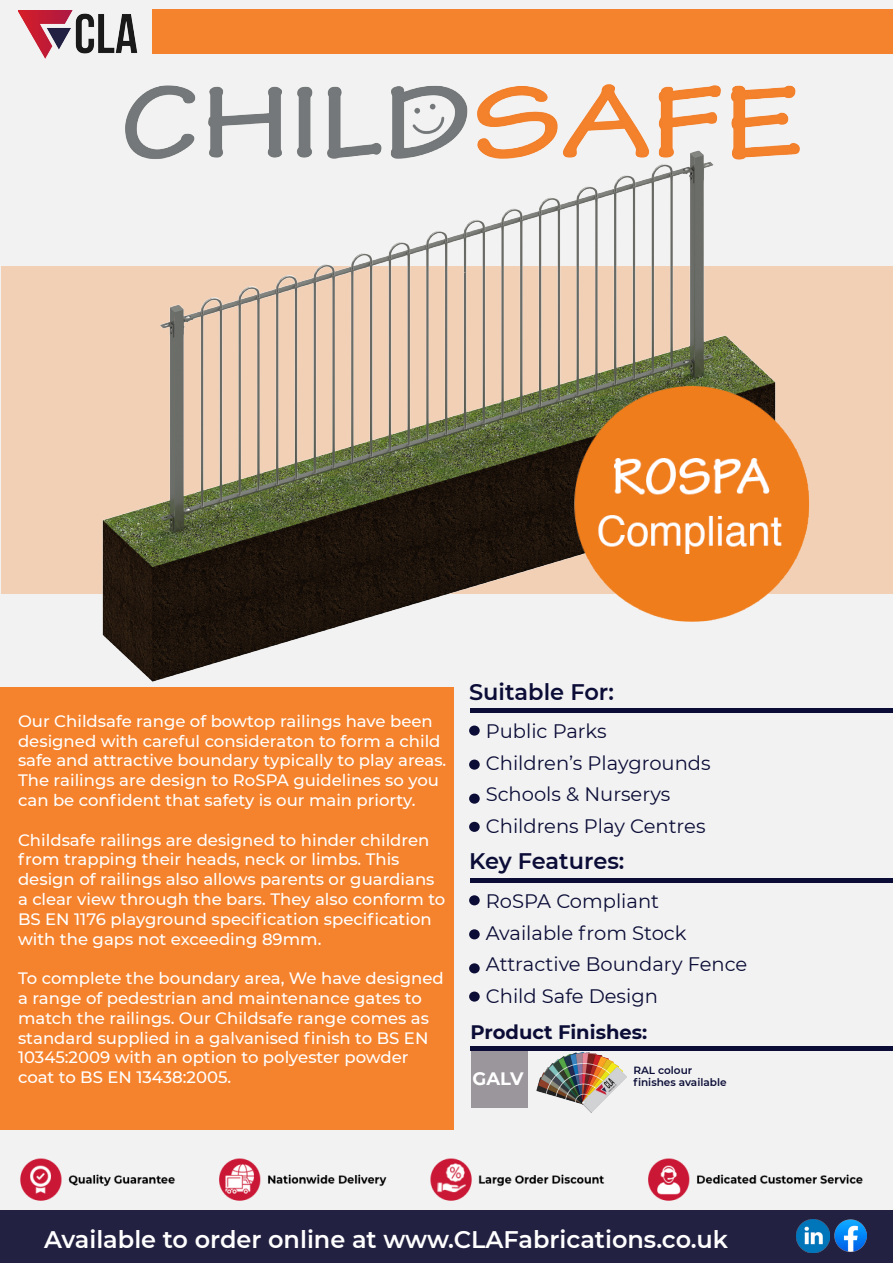
<style>
.page{position:relative;width:893px;height:1263px;background:#fff}
.page>*{position:absolute;margin:0;border:0;box-sizing:border-box;transform-origin:0 0}
.t1{font:600 24px "Montserrat";color:#fff}
.t2{font:600 22.5px "Montserrat";color:#0b0d37}
.t3{font:19.5px/31.5px "Montserrat";color:#0b0d37}
.t4{font:700 19.5px "Montserrat";color:#0b0d37}
.t5{font:700 18px "Montserrat";color:#fff}
.t6{font:500 16.5px/19.8px "Montserrat";color:#fff}
.t7{font:600 10.5px/12.6px "Montserrat";color:#0b0d37}
</style>
<div class="page">
<div style="left:0;top:0;width:893px;height:1157px;background:#f2f2f2"></div>
<div style="left:1px;top:267px;width:891px;height:327px;background:#f2d0b6"></div>
<div style="left:0;top:687px;width:454px;height:443px;background:#f5822c"></div>
<div style="left:0;top:1209px;width:893px;height:53px;background:#222141"></div>
<div style="left:469px;top:725px;width:11px;height:11px;background:#0b0d37;border-radius:50%"></div>
<div style="left:469px;top:759px;width:11px;height:11px;background:#0b0d37;border-radius:50%"></div>
<div style="left:469px;top:793px;width:11px;height:11px;background:#0b0d37;border-radius:50%"></div>
<div style="left:469px;top:822px;width:11px;height:10px;background:#0b0d37;border-radius:50%"></div>
<div style="left:469px;top:895px;width:11px;height:10px;background:#0b0d37;border-radius:50%"></div>
<div style="left:469px;top:929px;width:11px;height:10px;background:#0b0d37;border-radius:50%"></div>
<div style="left:469px;top:963px;width:11px;height:10px;background:#0b0d37;border-radius:50%"></div>
<div style="left:469px;top:991px;width:11px;height:11px;background:#0b0d37;border-radius:50%"></div>
<div style="left:470px;top:708px;width:422px;height:5px;background:#0b0d37"></div>
<div style="left:470px;top:878px;width:422px;height:5px;background:#0b0d37"></div>
<img style="left:834px;top:1219px;width:32px;height:32px">
<img style="left:797px;top:1220px;width:32px;height:32px">
<img style="left:0;top:1157px;width:893px;height:52px">
<img style="left:536px;top:1052px;width:91px;height:60px">
<div style="left:470px;top:1046px;width:422px;height:5px;background:#0b0d37"></div>
<img style="left:18px;top:11px;width:117px;height:48px">
<div style="left:470px;top:1051px;width:57px;height:57px;background:#9b969c"></div>
<img style="left:117px;top:35px;width:683px;height:121px">
<img style="left:102px;top:147px;width:674px;height:535px">
<img style="left:548px;top:370px;width:262px;height:272px">
<div style="left:152px;top:9px;width:741px;height:45px;background:#f5822c"></div>
<p class="t6" style="left:18px;top:710px;width:430px">Our Childsafe range of bowtop railings have been designed with careful consideraton to form a child safe and attractive boundary typically to play areas.<br>The railings are design to RoSPA guidelines so you can be confident that safety is our main priorty.</p>
<p class="t6" style="left:18px;top:829px;width:429px">Childsafe railings are designed to hinder children from trapping their heads, neck or limbs. This design of railings also allows parents or guardians a clear view through the bars. They also conform to BS EN 1176 playground specification specification with the gaps not exceeding 89mm.</p>
<p class="t6" style="left:18px;top:968px;width:427px">To complete the boundary area, We have designed a range of pedestrian and maintenance gates to match the railings. Our Childsafe range comes as standard supplied in a galvanised finish to BS EN 10345:2009 with an option to polyester powder coat to BS EN 13438:2005.</p>
<p class="t2" style="left:469px;top:676px;width:146px">Suitable For:</p>
<p class="t3" style="left:486px;top:715px;width:122px">Public Parks</p>
<p class="t3" style="left:486px;top:746px;width:226px">Children’s Playgrounds</p>
<p class="t3" style="left:486px;top:778px;width:221px">Schools &amp; Nurserys<br>Childrens Play Centres</p>
<p class="t2" style="left:469px;top:845px;width:157px">Key Features:</p>
<p class="t3" style="left:486px;top:885px;width:175px">RoSPA Compliant</p>
<p class="t3" style="left:486px;top:916px;width:202px">Available from Stock</p>
<p class="t3" style="left:486px;top:948px;width:263px">Attractive Boundary Fence<br>Child Safe Design</p>
<p class="t4" style="left:470px;top:1018px;width:178px">Product Finishes:</p>
<p class="t5" style="left:472px;top:1066px;width:53px">GALV</p>
<p class="t7" style="left:633px;top:1063px;width:95px">RAL colour finishes available</p>
<p class="t1" style="left:44px;top:1222px;width:686px">Available to order online at www.CLAFabrications.co.uk</p>
</div>
